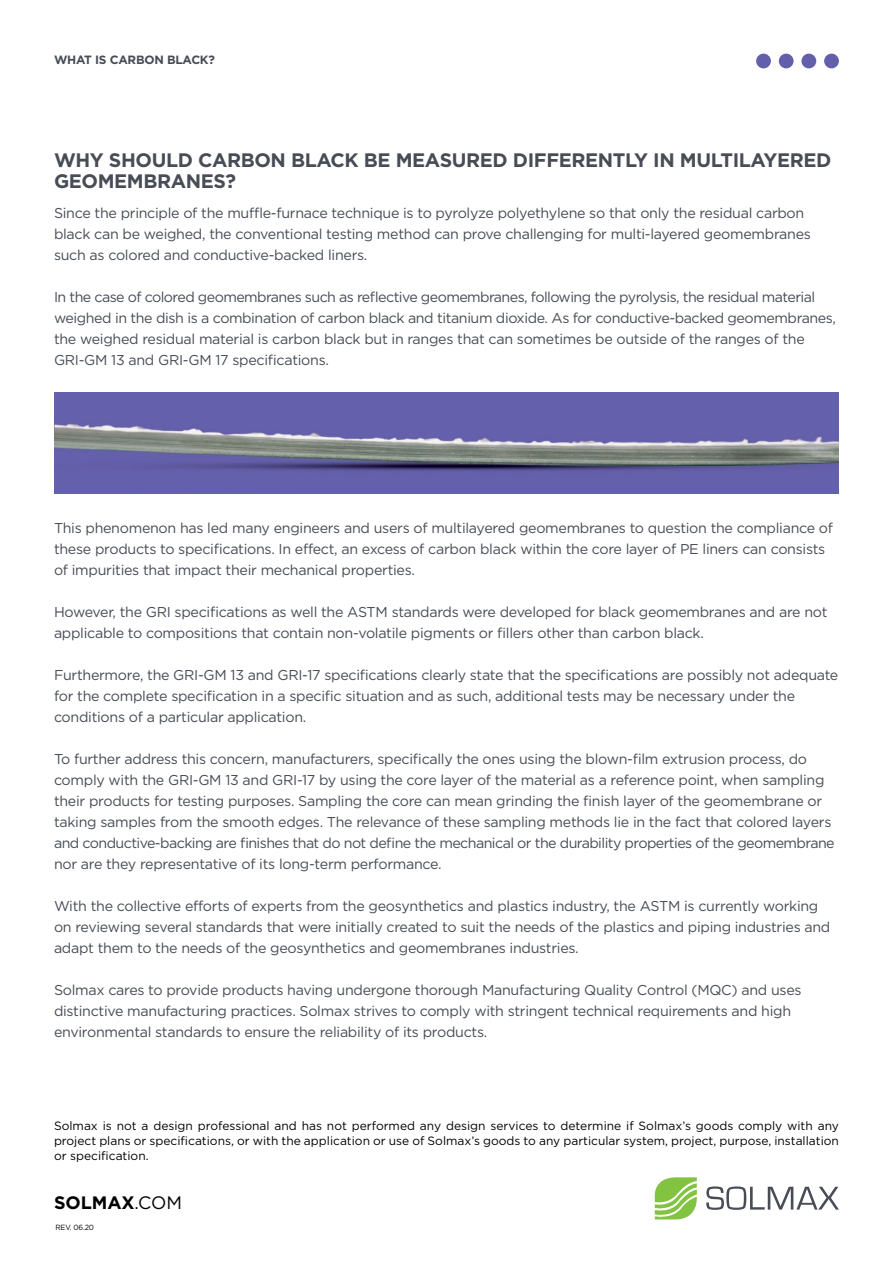
<style>
.page{position:relative;width:893px;height:1263px;background:#fff}
.page>*{position:absolute;margin:0;border:0;box-sizing:border-box;transform-origin:0 0}
.t1{font:700 19.5px/21px "Gotham";letter-spacing:-.02em;color:#474c55}
.t2{font:700 18px "Gotham";color:#000}
.t3{font:14.25px/21px "Gotham";letter-spacing:-.02em;color:#474c55}
.t4{font:12px/15px "Gotham";color:#000;text-align:justify}
.t5{font:700 12px "Gotham";letter-spacing:-.02em;color:#474c55}
.t6{font:7.5px "Gotham";letter-spacing:-.02em;color:#000}
.s1{font-weight:400}
</style>
<div class="page">
<div style="left:824px;top:54px;width:15px;height:14px;background:#645faa;border-radius:50%"></div>
<div style="left:801px;top:54px;width:15px;height:14px;background:#645faa;border-radius:50%"></div>
<div style="left:779px;top:54px;width:15px;height:14px;background:#645faa;border-radius:50%"></div>
<div style="left:756px;top:54px;width:15px;height:14px;background:#645faa;border-radius:50%"></div>
<svg style="left:706px;top:1186px;width:133px;height:24px"></svg>
<svg style="left:654px;top:1177px;width:43px;height:43px"></svg>
<img style="left:54px;top:393px;width:785px;height:100px">
<p class="t5" style="left:54px;top:53px;width:163px">WHAT IS CARBON BLACK?</p>
<h1 class="t1" style="left:54px;top:149px;width:779px">WHY SHOULD CARBON BLACK BE MEASURED DIFFERENTLY IN MULTILAYERED<br>GEOMEMBRANES?</h1>
<p class="t3" style="left:54px;top:202px;width:758px">Since the principle of the muffle-furnace technique is to pyrolyze polyethylene so that only the residual carbon black can be weighed, the conventional testing method can prove challenging for multi-layered geomembranes such as colored and conductive-backed liners.</p>
<p class="t3" style="left:54px;top:286px;width:783px">In the case of colored geomembranes such as reflective geomembranes, following the pyrolysis, the residual material weighed in the dish is a combination of carbon black and titanium dioxide. As for conductive-backed geomembranes, the weighed residual material is carbon black but in ranges that can sometimes be outside of the ranges of the GRI-GM 13 and GRI-GM 17 specifications.</p>
<p class="t3" style="left:54px;top:517px;width:781px">This phenomenon has led many engineers and users of multilayered geomembranes to question the compliance of these products to specifications. In effect, an excess of carbon black within the core layer of PE liners can consists of impurities that impact their mechanical properties.</p>
<p class="t3" style="left:54px;top:601px;width:775px">However, the GRI specifications as well the ASTM standards were developed for black geomembranes and are not applicable to compositions that contain non-volatile pigments or fillers other than carbon black.</p>
<p class="t3" style="left:54px;top:664px;width:786px">Furthermore, the GRI-GM 13 and GRI-17 specifications clearly state that the specifications are possibly not adequate for the complete specification in a specific situation and as such, additional tests may be necessary under the conditions of a particular application.</p>
<p class="t3" style="left:54px;top:748px;width:782px">To further address this concern, manufacturers, specifically the ones using the blown-film extrusion process, do comply with the GRI-GM 13 and GRI-17 by using the core layer of the material as a reference point, when sampling their products for testing purposes. Sampling the core can mean grinding the finish layer of the geomembrane or taking samples from the smooth edges. The relevance of these sampling methods lie in the fact that colored layers and conductive-backing are finishes that do not define the mechanical or the durability properties of the geomembrane nor are they representative of its long-term performance.</p>
<p class="t3" style="left:54px;top:895px;width:778px">With the collective efforts of experts from the geosynthetics and plastics industry, the ASTM is currently working on reviewing several standards that were initially created to suit the needs of the plastics and piping industries and adapt them to the needs of the geosynthetics and geomembranes industries.</p>
<p class="t3" style="left:54px;top:979px;width:749px">Solmax cares to provide products having undergone thorough Manufacturing Quality Control (MQC) and uses distinctive manufacturing practices. Solmax strives to comply with stringent technical requirements and high environmental standards to ensure the reliability of its products.</p>
<p class="t4" style="left:54px;top:1118px;width:786px">Solmax is not a design professional and has not performed any design services to determine if Solmax’s goods comply with any project plans or specifications, or with the application or use of Solmax’s goods to any particular system, project, purpose, installation or specification.</p>
<p class="t2" style="left:54px;top:1192px;width:130px">SOLMAX<span class="s1">.COM</span></p>
<p class="t6" style="left:56px;top:1223px;width:40px">REV. 06.20</p>
</div>
